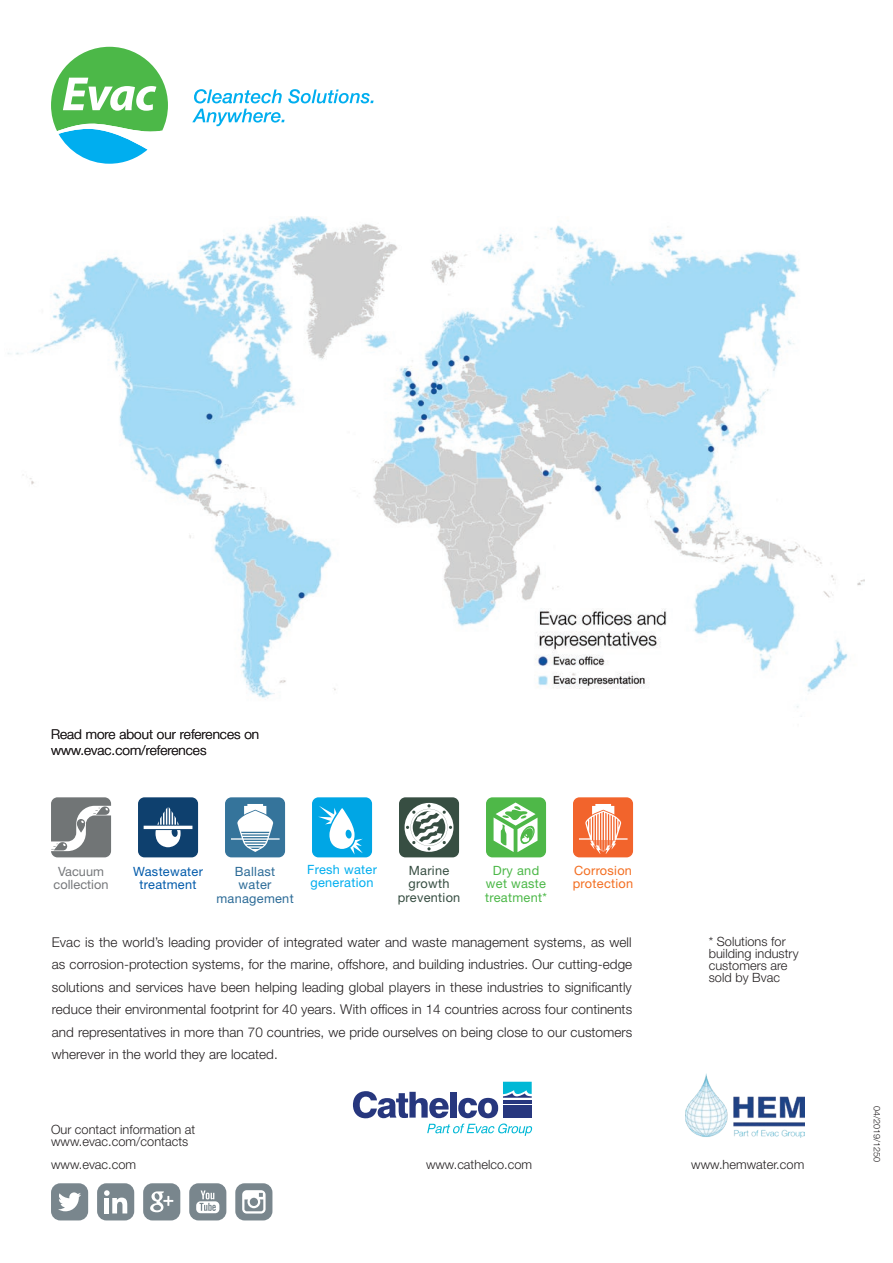
<style>
.page{position:relative;width:893px;height:1263px;background:#fff}
.page>*{position:absolute;margin:0;border:0;box-sizing:border-box;transform-origin:0 0}
.t1{font:300 13.5px/22.5px "Helvetica Neue LT Std";letter-spacing:.005em;color:#231f20;text-align:justify}
.t2{font:300 12.75px/12px "Helvetica Neue LT Std";letter-spacing:.005em;color:#231f20}
.t3{font:12.75px/13.5px "Helvetica Neue LT Std";letter-spacing:.025em;color:#4cb848;text-align:center}
.t4{font:12.75px/13.5px "Helvetica Neue LT Std";letter-spacing:.025em;color:#2c6b97;text-align:center}
.t5{font:12.75px/13.5px "Helvetica Neue LT Std";letter-spacing:.025em;color:#374e42;text-align:center}
.t6{font:12.75px/13.5px "Helvetica Neue LT Std";letter-spacing:.025em;color:#00aeef}
.t7{font:12.75px/13.5px "Helvetica Neue LT Std";letter-spacing:.025em;color:#015aaa;text-align:center}
.t8{font:12.75px/13.5px "Helvetica Neue LT Std";letter-spacing:.025em;color:#f36e21}
.t9{font:12.75px/13.5px "Helvetica Neue LT Std";letter-spacing:.005em;color:#76787b;text-align:center}
.t10{font:300 9px "Helvetica Neue LT Std";letter-spacing:.005em;color:#231f20}
</style>
<div class="page">
<svg style="left:353px;top:1082px;width:179px;height:54px"></svg>
<img style="left:685px;top:1074px;width:119px;height:63px">
<div style="left:51px;top:1183px;width:37px;height:37px;background:#79868d;border-radius:9px"></div>
<svg style="left:58px;top:1192px;width:23px;height:19px"></svg>
<div style="left:189px;top:1183px;width:37px;height:37px;background:#79868d;border-radius:9px"></div>
<svg style="left:196px;top:1190px;width:23px;height:23px"></svg>
<div style="left:235px;top:1183px;width:37px;height:37px;background:#79868d;border-radius:9px"></div>
<div style="left:97px;top:1183px;width:37px;height:37px;background:#79868d;border-radius:9px"></div>
<svg style="left:104px;top:1190px;width:23px;height:23px"></svg>
<div style="left:143px;top:1183px;width:37px;height:37px;background:#79868d;border-radius:9px"></div>
<svg style="left:150px;top:1191px;width:23px;height:21px"></svg>
<svg style="left:242px;top:1190px;width:24px;height:23px"></svg>
<svg style="left:51px;top:797px;width:60px;height:60px;background:#8a8d8e"></svg>
<svg style="left:138px;top:797px;width:60px;height:60px;background:#3a6388"></svg>
<svg style="left:225px;top:797px;width:60px;height:60px"></svg>
<svg style="left:312px;top:797px;width:60px;height:60px"></svg>
<svg style="left:399px;top:797px;width:60px;height:60px"></svg>
<svg style="left:486px;top:797px;width:60px;height:60px"></svg>
<svg style="left:573px;top:797px;width:60px;height:60px;background:#f4865b"></svg>
<svg style="left:51px;top:47px;width:117px;height:117px"></svg>
<svg style="left:192px;top:109px;width:93px;height:17px"></svg>
<svg style="left:194px;top:89px;width:180px;height:14px"></svg>
<img style="left:8px;top:217px;width:856px;height:500px">
<p class="t1" style="left:51px;top:726px;width:210px;line-height:16.5px">Read more about our references on www.evac.com/references</p>
<p class="t7" style="left:133px;top:864px;width:71px">Wastewater treatment</p>
<p class="t6" style="left:307px;top:862px;width:71px">Fresh water generation</p>
<p class="t9" style="left:54px;top:864px;width:57px">Vacuum collection</p>
<p class="t5" style="left:398px;top:863px;width:64px">Marine growth prevention</p>
<p class="t3" style="left:485px;top:863px;width:63px">Dry and wet waste treatment*</p>
<p class="t8" style="left:573px;top:863px;width:62px">Corrosion protection</p>
<p class="t1" style="left:52px;top:930px;width:582px">Evac is the world’s leading provider of integrated water and waste management systems, as well as corrosion-protection systems, for the marine, offshore, and building industries. Our cutting-edge solutions and services have been helping leading global players in these industries to significantly reduce their environmental footprint for 40 years. With offices in 14 countries across four continents and representatives in more than 70 countries, we pride ourselves on being close to our customers wherever in the world they are located.</p>
<p class="t2" style="left:709px;top:935px;width:91px">* Solutions for building industry customers are sold by Bvac</p>
<p class="t4" style="left:216px;top:864px;width:79px">Ballast<br>water management</p>
<p class="t2" style="left:51px;top:1123px;width:146px">Our contact information at www.evac.com/contacts</p>
<p class="t2" style="left:51px;top:1158px;width:87px">www.evac.com</p>
<p class="t2" style="left:426px;top:1158px;width:108px">www.cathelco.com</p>
<p class="t2" style="left:691px;top:1158px;width:115px">www.hemwater.com</p>
<p class="t10" style="left:883px;top:1106px;width:58px;rotate:90deg">04/2019/1250</p>
</div>
